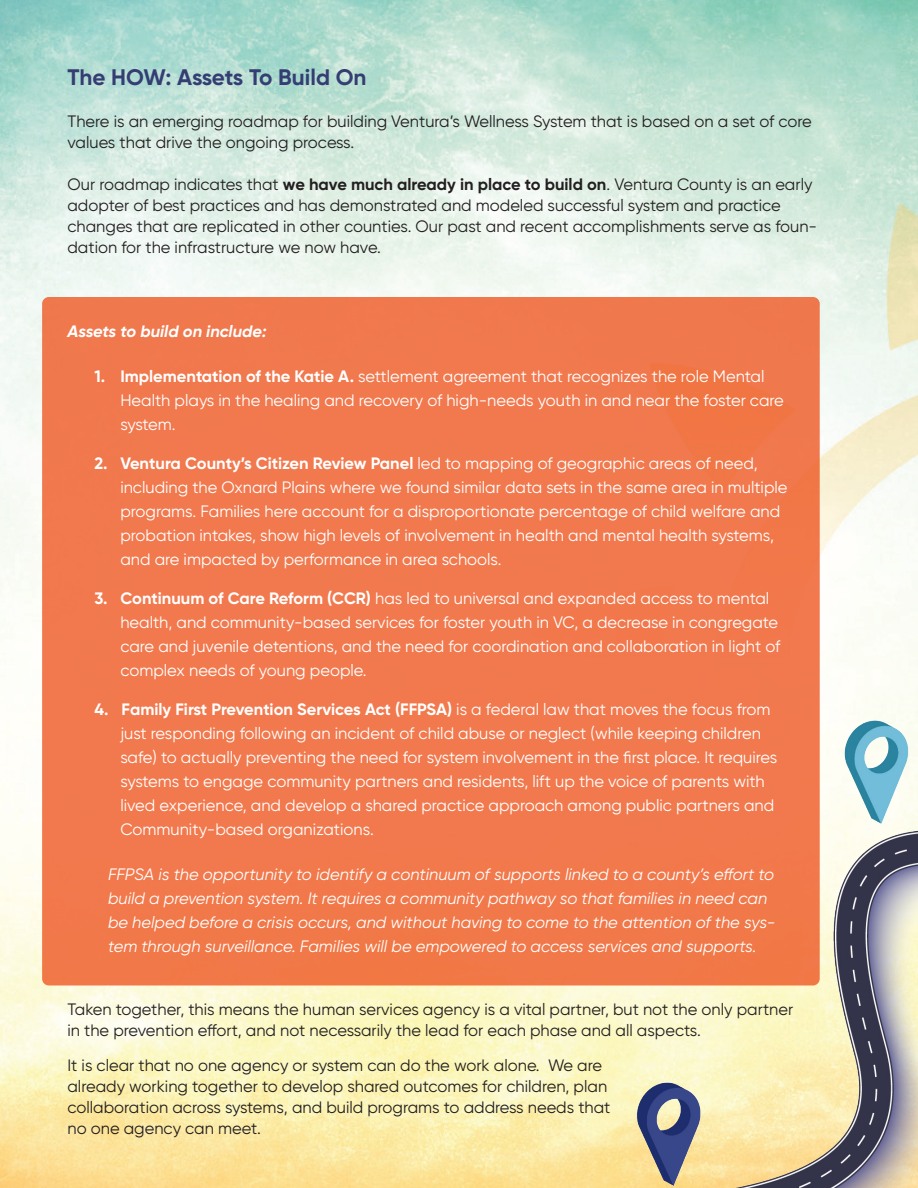
<style>
.page{position:relative;width:918px;height:1188px;background:#fff}
.page>*{position:absolute;margin:0;border:0;box-sizing:border-box;transform-origin:0 0}
.t1{font:700 22.5px "Gilroy";color:#353e73}
.t2{font:16.5px/24px "Gilroy";color:#fff}
.t3{font:16.5px/21px "Gilroy";color:#231f20}
.t4{font:italic 16.5px/24px "Gilroy";color:#fff}
.t5{font:italic 700 16.5px "Gilroy";color:#fff}
.s1{font-weight:700}
</style>
<div class="page">
<img style="left:0;top:0;width:918px;height:1188px">
<div style="left:42px;top:297px;width:778px;height:689px;background:#f2794e;border-radius:7px"></div>
<img style="left:551px;top:698px;width:367px;height:490px">
<p class="t1" style="left:68px;top:64px;width:301px">The HOW: Assets To Build On</p>
<p class="t3" style="left:68px;top:111px;width:746px">There is an emerging roadmap for building Ventura’s Wellness System that is based on a set of core values that drive the ongoing process.</p>
<p class="t3" style="left:68px;top:174px;width:751px">Our roadmap indicates that <span class="s1">we have much already in place to build on</span>. Ventura County is an early adopter of best practices and has demonstrated and modeled successful system and practice changes that are replicated in other counties. Our past and recent accomplishments serve as foun&shy;dation for the infrastructure we now have.</p>
<p class="t5" style="left:68px;top:321px;width:201px">Assets to build on include:</p>
<p class="t2" style="left:120px;top:365px;width:665px;text-indent:-26px"><span class="s1">1. Implementation of the Katie A.</span> settlement agreement that recognizes the role Mental<br>Health plays in the healing and recovery of high-needs youth in and near the foster care system.</p>
<p class="t2" style="left:120px;top:452px;width:669px;text-indent:-26px"><span class="s1">2. Ventura County’s Citizen Review Panel</span> led to mapping of geographic areas of need, including the Oxnard Plains where we found similar data sets in the same area in multiple programs. Families here account for a disproportionate percentage of child welfare and probation intakes, show high levels of involvement in health and mental health systems, and are impacted by performance in area schools.</p>
<p class="t2" style="left:120px;top:587px;width:661px;text-indent:-26px"><span class="s1">3. Continuum of Care Reform (CCR)</span> has led to universal and expanded access to mental health, and community-based services for foster youth in VC, a decrease in congregate care and juvenile detentions, and the need for coordination and collaboration in light of complex needs of young people.</p>
<p class="t2" style="left:120px;top:698px;width:659px;text-indent:-26px"><span class="s1">4. Family First Prevention Services Act (FFPSA)</span> is a federal law that moves the focus from just responding following an incident of child abuse or neglect (while keeping children safe) to actually preventing the need for system involvement in the first place. It requires systems to engage community partners and residents, lift up the voice of parents with lived experience, and develop a shared practice approach among public partners and Community-based organizations.</p>
<p class="t4" style="left:108px;top:863px;width:669px">FFPSA is the opportunity to identify a continuum of supports linked to a county’s effort to build a prevention system. It requires a community pathway so that families in need can be helped before a crisis occurs, and without having to come to the attention of the sys&shy;tem through surveillance. Families will be empowered to access services and supports.</p>
<p class="t3" style="left:68px;top:999px;width:727px">Taken together, this means the human services agency is a vital partner, but not the only partner in the prevention effort, and not necessarily the lead for each phase and all aspects.</p>
<p class="t3" style="left:68px;top:1055px;width:544px">It is clear that no one agency or system can do the work alone. We are already working together to develop shared outcomes for children, plan collaboration across systems, and build programs to address needs that no one agency can meet.</p>
</div>
